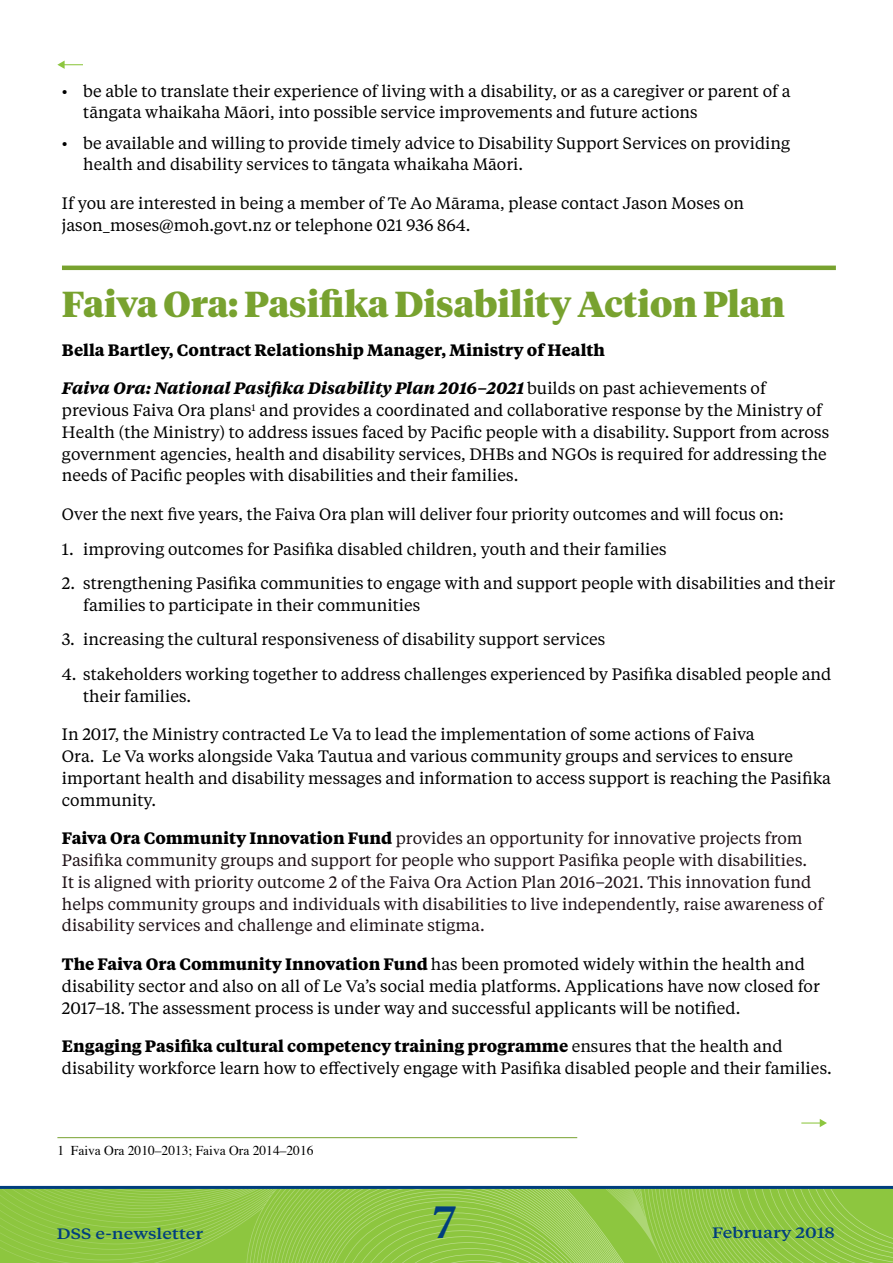
<style>
.page{position:relative;width:893px;height:1263px;background:#fff}
.page>*{position:absolute;margin:0;border:0;box-sizing:border-box;transform-origin:0 0}
.t1{font:500 45px "Tiempos Text";color:#003e7e}
.Head{font:900 36px "Tiempos Headline";color:#78a22f}
.Body_text{font:16.5px/21.8px "Tiempos Text";color:#000}
.Body_text-2{font:16.5px/21.8px "Tiempos Text";color:#1f1217}
.Body_text_indent{font:16.5px/21.8px "Tiempos Text";color:#000}
.Body_text_b4_dot{font:16.5px "Tiempos Text";color:#000}
.Body_text-3{font:700 16.5px "Tiempos Text";color:#000}
.t2{font:500 15px "Tiempos Text";color:#003e7e;scale:1.2 1}
.t3{font:13.5px "Times";color:#000}
.s1{font-weight:700;font-style:italic}
.s2{font-weight:700;color:#000}
.s3{font-weight:700}
</style>
<div class="page">
<svg style="left:707px;top:1189px;width:186px;height:74px;background:#91c847"></svg>
<svg style="left:0;top:1189px;width:707px;height:74px;background:#93c94a"></svg>
<hr style="left:0;top:1186px;width:893px;height:3px;background:#003e7e">
<hr style="left:62px;top:266px;width:774px;height:4px;background:#78a22f">
<hr style="left:57px;top:1137px;width:520px;height:1px;background:#78a22f">
<svg style="left:57px;top:61px;width:26px;height:8px"></svg>
<svg style="left:801px;top:1119px;width:26px;height:8px"></svg>
<p class="Body_text" style="left:83px;top:79px;width:709px;text-indent:-21px">• be able to translate their experience of living with a disability, or as a caregiver or parent of a tāngata whaikaha Māori, into possible service improvements and future actions</p>
<p class="Body_text" style="left:83px;top:131px;width:708px;text-indent:-21px">• be available and willing to provide timely advice to Disability Support Services on providing health and disability services to tāngata whaikaha Māori.</p>
<p class="Body_text" style="left:62px;top:192px;width:684px">If you are interested in being a member of Te Ao Mārama, please contact Jason Moses on jason_moses@moh.govt.nz or telephone 021 936 864.</p>
<p class="Head" style="left:62px;top:279px;width:724px">Faiva Ora: Pasifika Disability Action Plan</p>
<p class="Body_text-3" style="left:62px;top:338px;width:544px">Bella Bartley, Contract Relationship Manager, Ministry of Health</p>
<p class="Body_text" style="left:62px;top:377px;width:769px"><span class="s1">Faiva Ora: National Pasifika Disability Plan 2016–2021</span> builds on past achievements of previous Faiva Ora plans<sup>1</sup> and provides a coordinated and collaborative response by the Ministry of Health (the Ministry) to address issues faced by Pacific people with a disability. Support from across government agencies, health and disability services, DHBs and NGOs is required for addressing the needs of Pacific peoples with disabilities and their families.</p>
<p class="Body_text_b4_dot" style="left:62px;top:503px;width:723px">Over the next five years, the Faiva Ora plan will deliver four priority outcomes and will focus on:</p>
<p class="Body_text_indent" style="left:62px;top:537px;width:606px">1. improving outcomes for Pasifika disabled children, youth and their families</p>
<p class="Body_text_indent" style="left:83px;top:572px;width:754px;text-indent:-21px">2. strengthening Pasifika communities to engage with and support people with disabilities and their families to participate in their communities</p>
<p class="Body_text_indent" style="left:62px;top:628px;width:545px">3. increasing the cultural responsiveness of disability support services</p>
<p class="Body_text_indent" style="left:83px;top:662px;width:750px;text-indent:-21px">4. stakeholders working together to address challenges experienced by Pasifika disabled people and their families.</p>
<p class="Body_text" style="left:62px;top:723px;width:770px">In 2017, the Ministry contracted Le Va to lead the implementation of some actions of Faiva<br>Ora. Le Va works alongside Vaka Tautua and various community groups and services to ensure important health and disability messages and information to access support is reaching the Pasifika community.</p>
<p class="Body_text-2" style="left:62px;top:827px;width:763px"><span class="s2">Faiva Ora Community Innovation Fund</span> provides an opportunity for innovative projects from Pasifika community groups and support for people who support Pasifika people with disabilities.<br>It is aligned with priority outcome 2 of the Faiva Ora Action Plan 2016–2021. This innovation fund helps community groups and individuals with disabilities to live independently, raise awareness of disability services and challenge and eliminate stigma.</p>
<p class="Body_text" style="left:62px;top:953px;width:759px"><span class="s3">The Faiva Ora Community Innovation Fund</span> has been promoted widely within the health and disability sector and also on all of Le Va’s social media platforms. Applications have now closed for<br>2017–18. The assessment process is under way and successful applicants will be notified.</p>
<p class="Body_text" style="left:62px;top:1035px;width:771px"><span class="s3">Engaging Pasifika cultural competency training programme</span> ensures that the health and disability workforce learn how to effectively engage with Pasifika disabled people and their families.</p>
<p class="t3" style="left:57px;top:1138px;width:258px">1 Faiva Ora 2010–2013; Faiva Ora 2014–2016</p>
<p class="t2" style="left:57px;top:1224px;width:124px">DSS e-newsletter</p>
<h1 class="t1" style="left:433px;top:1192px;width:24px">7</h1>
<p class="t2" style="left:712px;top:1223px;width:104px">February 2018</p>
</div>
